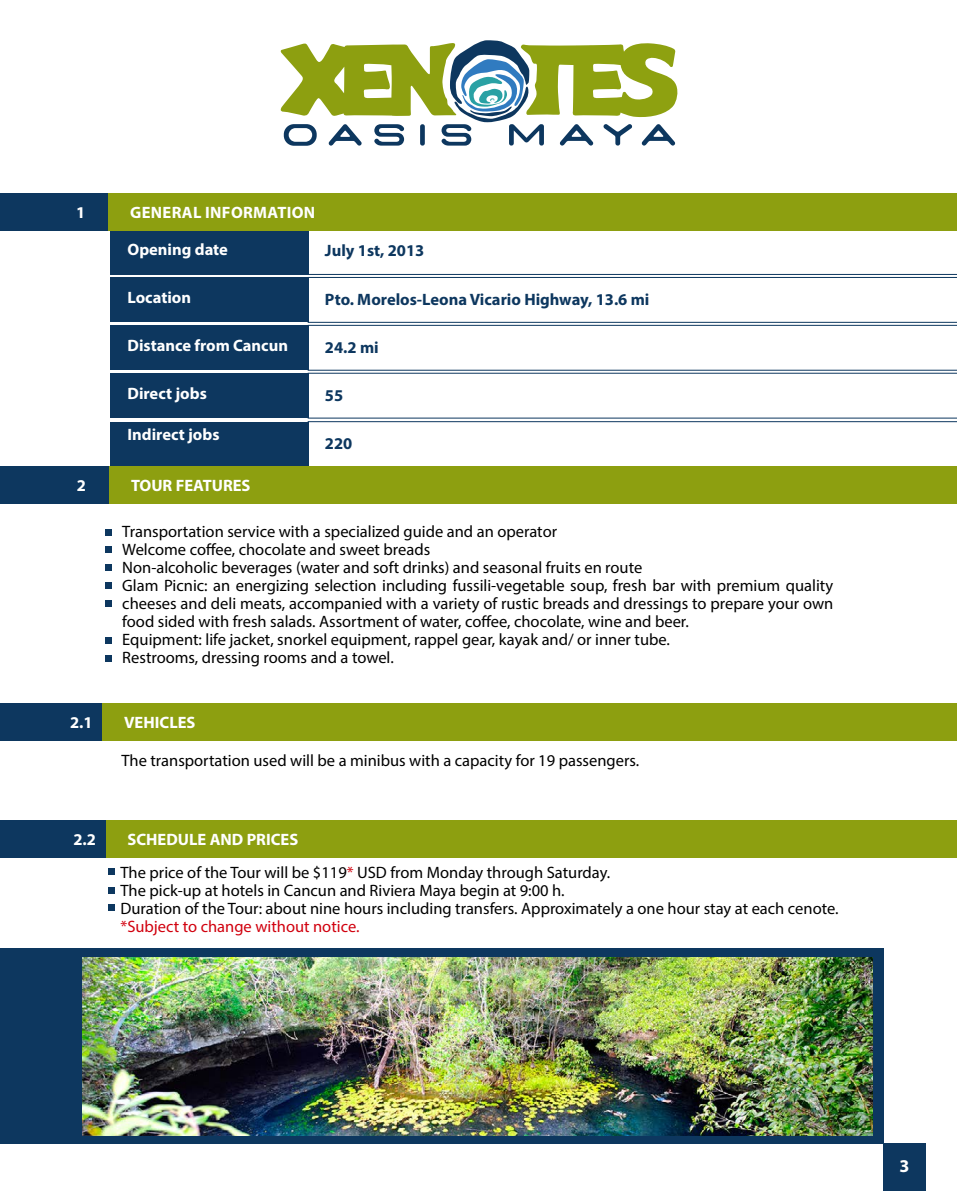
<style>
.page{position:relative;width:957px;height:1191px;background:#fff}
.page>*{position:absolute;margin:0;border:0;box-sizing:border-box;transform-origin:0 0}
.t1{font:700 18px "Myriad Pro";color:#fff}
.t2{font:16.5px/18px "Myriad Pro";color:#000;text-align:justify}
.t3{font:700 16.5px "Myriad Pro";color:#fff}
.t4{font:700 16.5px "Myriad Pro";color:#0d375f}
.t5{font:16.5px "Myriad Pro";color:#d1010e}
.t6{font:700 16.5px "Myriad Pro";letter-spacing:.02em;color:#fff}
.s1{color:#d1010e}
</style>
<div class="page">
<svg style="left:280px;top:40px;width:398px;height:106px"></svg>
<div style="left:883px;top:1143px;width:42px;height:48px;background:#0d375f"></div>
<div style="left:0;top:948px;width:883px;height:195px;background:#0d375f"></div>
<img style="left:82px;top:957px;width:790px;height:178px">
<div style="left:110px;top:229px;width:199px;height:45px;background:#0d375f"></div>
<div style="left:110px;top:325px;width:199px;height:45px;background:#0d375f"></div>
<div style="left:110px;top:422px;width:199px;height:44px;background:#0d375f"></div>
<div style="left:110px;top:277px;width:199px;height:45px;background:#0d375f"></div>
<div style="left:110px;top:373px;width:199px;height:45px;background:#0d375f"></div>
<svg style="left:308px;top:230px;width:649px;height:237px"></svg>
<div style="left:0;top:193px;width:120px;height:37px;background:#0d375f"></div>
<div style="left:109px;top:193px;width:848px;height:37px;background:#8d9f10"></div>
<div style="left:0;top:467px;width:120px;height:37px;background:#0d375f"></div>
<div style="left:110px;top:467px;width:847px;height:37px;background:#8d9f10"></div>
<div style="left:105px;top:529px;width:6px;height:7px;background:#0d375f"></div>
<div style="left:105px;top:546px;width:6px;height:7px;background:#0d375f"></div>
<div style="left:105px;top:564px;width:6px;height:7px;background:#0d375f"></div>
<div style="left:105px;top:582px;width:7px;height:7px;background:#0d375f"></div>
<div style="left:105px;top:600px;width:7px;height:7px;background:#0d375f"></div>
<svg style="left:105px;top:637px;width:6px;height:6px"></svg>
<div style="left:105px;top:655px;width:6px;height:7px;background:#0d375f"></div>
<div style="left:0;top:703px;width:114px;height:37px;background:#0d375f"></div>
<div style="left:0;top:820px;width:117px;height:37px;background:#0d375f"></div>
<div style="left:103px;top:703px;width:854px;height:37px;background:#8d9f10"></div>
<div style="left:106px;top:820px;width:851px;height:37px;background:#8d9f10"></div>
<div style="left:108px;top:868px;width:7px;height:7px;background:#0d375f"></div>
<div style="left:108px;top:887px;width:7px;height:6px;background:#0d375f"></div>
<div style="left:108px;top:904px;width:7px;height:6px;background:#0d375f"></div>
<p class="t3" style="left:76px;top:201px;width:11px">1</p>
<p class="t6" style="left:130px;top:201px;width:187px">GENERAL INFORMATION</p>
<p class="t3" style="left:127px;top:239px;width:102px">Opening date</p>
<p class="t3" style="left:127px;top:287px;width:65px">Location</p>
<p class="t3" style="left:127px;top:335px;width:162px">Distance from Cancun</p>
<p class="t3" style="left:127px;top:383px;width:81px">Direct jobs</p>
<p class="t3" style="left:127px;top:423px;width:94px">Indirect jobs</p>
<p class="t4" style="left:325px;top:240px;width:101px">July 1st, 2013</p>
<p class="t4" style="left:325px;top:288px;width:326px">Pto. Morelos-Leona Vicario Highway, 13.6 mi</p>
<p class="t4" style="left:325px;top:336px;width:55px">24.2 mi</p>
<p class="t4" style="left:325px;top:384px;width:20px">55</p>
<p class="t4" style="left:325px;top:432px;width:29px">220</p>
<p class="t3" style="left:77px;top:475px;width:11px">2</p>
<p class="t3" style="left:131px;top:475px;width:121px">TOUR FEATURES</p>
<p class="t2" style="left:122px;top:522px;width:436px">Transportation service with a specialized guide and an operator</p>
<p class="t2" style="left:122px;top:540px;width:309px">Welcome coffee, chocolate and sweet breads</p>
<p class="t2" style="left:122px;top:558px;width:521px">Non-alcoholic beverages (water and soft drinks) and seasonal fruits en route</p>
<p class="t2" style="left:122px;top:576px;width:712px">Glam Picnic: an energizing selection including fussili-vegetable soup, fresh bar with premium quality cheeses and deli meats, accompanied with a variety of rustic breads and dressings to prepare your own food sided with fresh salads. Assortment of water, coffee, chocolate, wine and beer.</p>
<p class="t2" style="left:122px;top:630px;width:549px">Equipment: life jacket, snorkel equipment, rappel gear, kayak and/ or inner tube.</p>
<p class="t2" style="left:122px;top:648px;width:273px">Restrooms, dressing rooms and a towel.</p>
<p class="t3" style="left:70px;top:711px;width:24px">2.1</p>
<p class="t3" style="left:124px;top:711px;width:73px">VEHICLES</p>
<p class="t2" style="left:121px;top:751px;width:519px">The transportation used will be a minibus with a capacity for 19 passengers.</p>
<p class="t3" style="left:73px;top:828px;width:24px">2.2</p>
<p class="t3" style="left:127px;top:828px;width:172px">SCHEDULE AND PRICES</p>
<p class="t2" style="left:120px;top:862px;width:491px">The price of the Tour will be $119<span class="s1">*</span> USD from Monday through Saturday.</p>
<p class="t2" style="left:120px;top:880px;width:446px">The pick-up at hotels in Cancun and Riviera Maya begin at 9:00 h.</p>
<p class="t2" style="left:120px;top:898px;width:719px">Duration of the Tour: about nine hours including transfers. Approximately a one hour stay at each cenote.</p>
<p class="t5" style="left:120px;top:916px;width:240px">*Subject to change without notice.</p>
<p class="t1" style="left:899px;top:1154px;width:11px">3</p>
</div>
